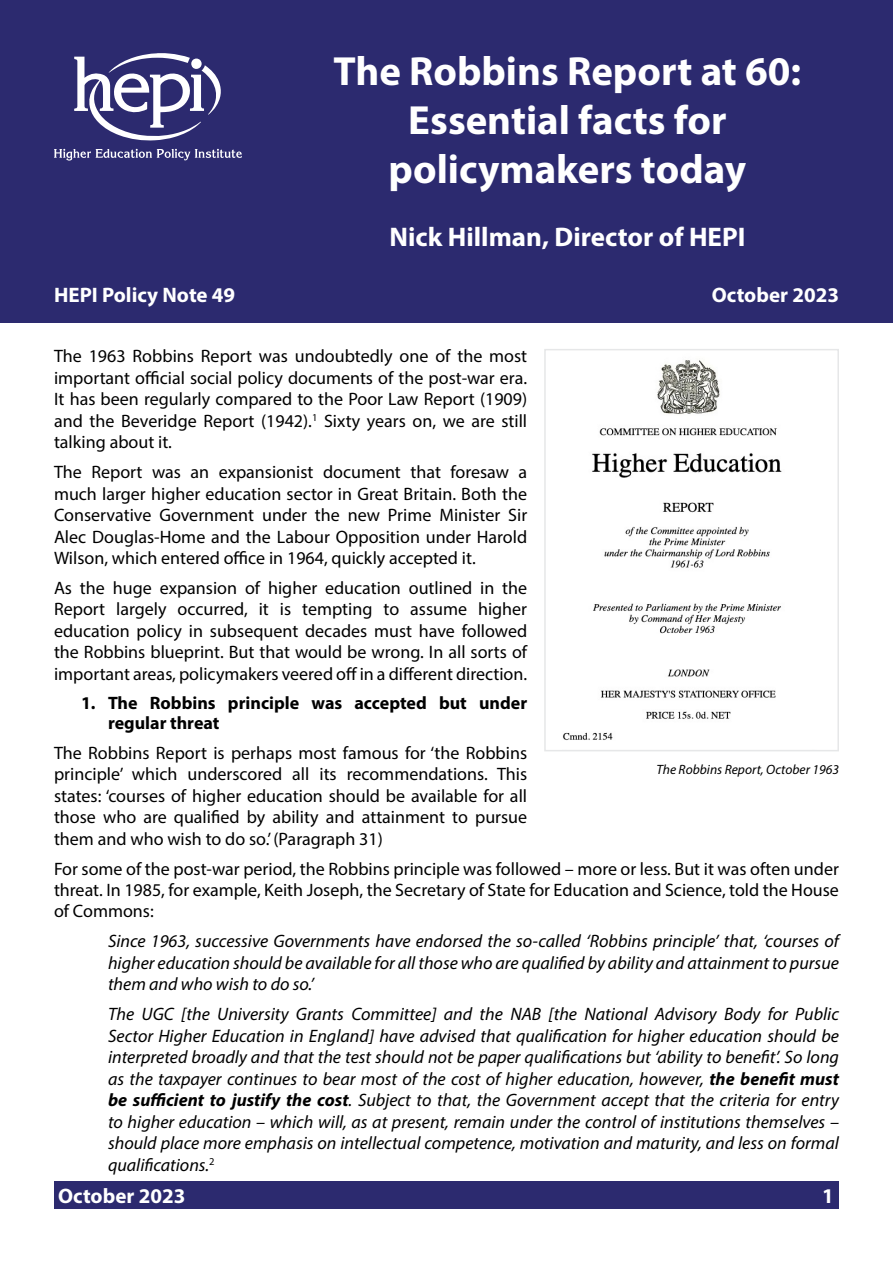
<style>
.page{position:relative;width:893px;height:1263px;background:#fff}
.page>*{position:absolute;margin:0;border:0;box-sizing:border-box;transform-origin:0 0}
.t1{font:700 40.8px/49.1px "Myriad Pro";color:#fff;text-align:center}
.t2{font:700 27px "Myriad Pro";color:#fff}
.t3{font:700 21px "Myriad Pro";color:#fff}
.t4{font:18px/21.5px "Myriad Pro";color:#000;text-align:justify}
.t5{font:italic 18px/21.5px "Myriad Pro";color:#000;text-align:justify}
.t6{font:700 18px/20.2px "Myriad Pro";color:#000}
.t7{font:italic 13.5px "Myriad Pro";color:#000}
.s1{font-weight:700}
</style>
<div class="page">
<div style="left:54px;top:1182px;width:785px;height:27px;background:#2c2a6f"></div>
<div style="left:0;top:0;width:893px;height:323px;background:#2c2a6f"></div>
<svg style="left:54px;top:149px;width:188px;height:12px"></svg>
<svg style="left:74px;top:53px;width:147px;height:88px"></svg>
<img style="left:563px;top:360px;width:219px;height:381px">
<div style="left:544px;top:349px;width:295px;height:402px;border:2px solid #e6e7e8"></div>
<h1 class="t1" style="left:334px;top:45px;width:469px">The Robbins Report at 60:<br>Essential facts for policymakers today</h1>
<h2 class="t2" style="left:389px;top:219px;width:357px">Nick Hillman, Director of HEPI</h2>
<p class="t3" style="left:54px;top:282px;width:183px">HEPI Policy Note 49</p>
<p class="t3" style="left:712px;top:282px;width:129px">October 2023</p>
<p class="t4" style="left:54px;top:345px;width:475px">The 1963 Robbins Report was undoubtedly one of the most important official social policy documents of the post-war era.<br>It has been regularly compared to the Poor Law Report (1909) and the Beveridge Report (1942).<sup>1</sup> Sixty years on, we are still talking about it.</p>
<p class="t4" style="left:54px;top:461px;width:475px">The Report was an expansionist document that foresaw a much larger higher education sector in Great Britain. Both the Conservative Government under the new Prime Minister Sir Alec Douglas-Home and the Labour Opposition under Harold Wilson, which entered office in 1964, quickly accepted it.</p>
<p class="t4" style="left:54px;top:577px;width:475px">As the huge expansion of higher education outlined in the Report largely occurred, it is tempting to assume higher education policy in subsequent decades must have followed the Robbins blueprint. But that would be wrong. In all sorts of important areas, policymakers veered off in a different direction.</p>
<p class="t6" style="left:108px;top:692px;width:421px;text-indent:-27px">1. The Robbins principle was accepted but under regular threat</p>
<p class="t4" style="left:54px;top:742px;width:475px">The Robbins Report is perhaps most famous for ‘the Robbins principle’ which underscored all its recommendations. This states: ‘courses of higher education should be available for all those who are qualified by ability and attainment to pursue them and who wish to do so.’ (Paragraph 31)</p>
<p class="t4" style="left:54px;top:857px;width:786px">For some of the post-war period, the Robbins principle was followed – more or less. But it was often under threat. In 1985, for example, Keith Joseph, the Secretary of State for Education and Science, told the House of Commons:</p>
<p class="t5" style="left:108px;top:930px;width:732px">Since 1963, successive Governments have endorsed the so-called ‘Robbins principle’ that, ‘courses of higher education should be available for all those who are qualified by ability and attainment to pursue them and who wish to do so.’</p>
<p class="t5" style="left:108px;top:1003px;width:732px">The UGC [the University Grants Committee] and the NAB [the National Advisory Body for Public Sector Higher Education in England] have advised that qualification for higher education should be interpreted broadly and that the test should not be paper qualifications but ‘ability to benefit’. So long as the taxpayer continues to bear most of the cost of higher education, however, <span class="s1">the benefit must be sufficient to justify the cost</span>. Subject to that, the Government accept that the criteria for entry to higher education – which will, as at present, remain under the control of institutions themselves – should place more emphasis on intellectual competence, motivation and maturity, and less on formal qualifications.<sup>2</sup></p>
<p class="t7" style="left:656px;top:761px;width:184px">The Robbins Report, October 1963</p>
<p class="t3" style="left:58px;top:1182px;width:129px">October 2023</p>
<p class="t3" style="left:822px;top:1182px;width:13px">1</p>
</div>
